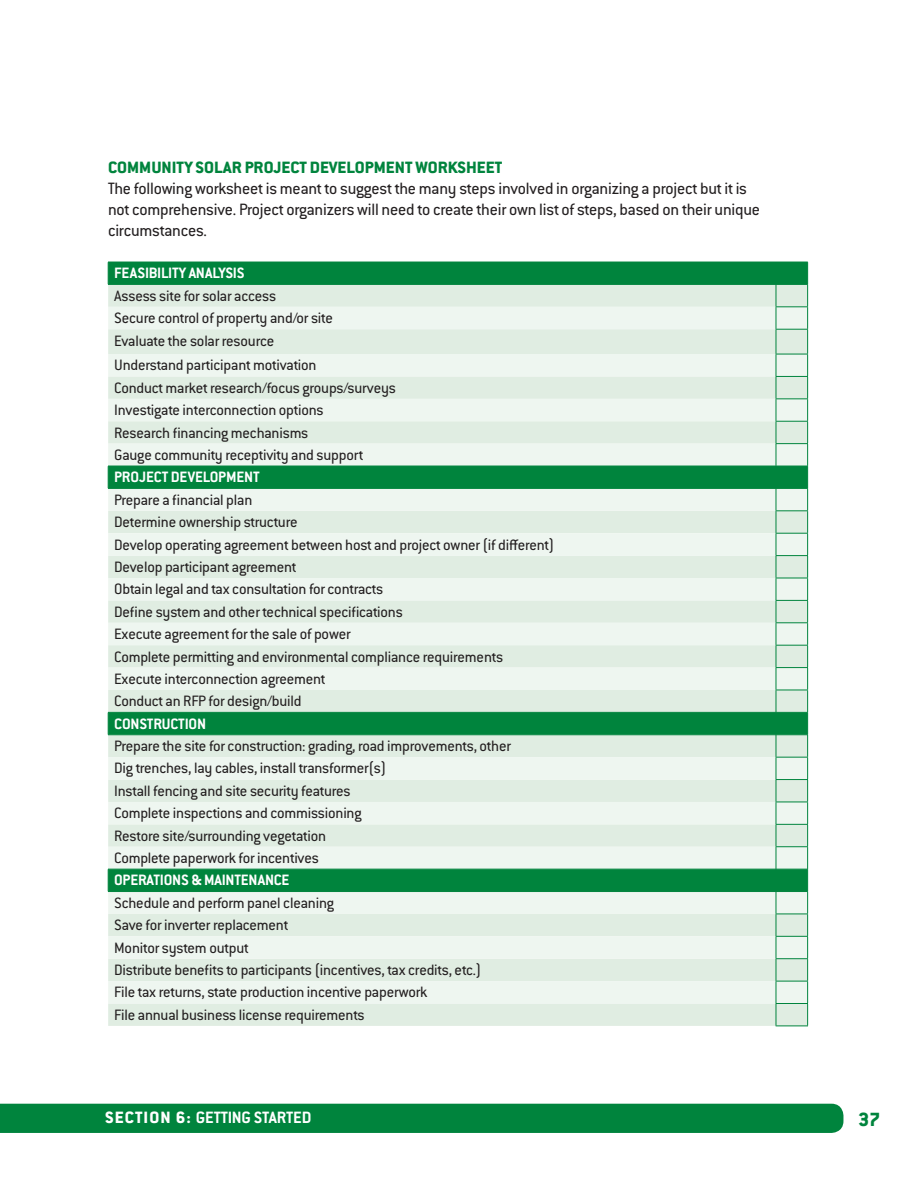
<style>
.page{position:relative;width:918px;height:1188px;background:#fff}
.page>*{position:absolute;margin:0;border:0;box-sizing:border-box;transform-origin:0 0}
.t1{font:800 21px "Conduit ITC Std";color:#00843d}
.t2{font:18px/21px "Conduit ITC Std";letter-spacing:-.01em;color:#231f20}
.t3{font:800 18px "Conduit ITC Std";color:#00843d}
.t4{font:700 18px "Conduit ITC Std";letter-spacing:-.01em;color:#fff}
.t5{font:16.5px/22.4px "Conduit ITC Std";letter-spacing:-.01em;color:#231f20}
.t6{font:700 16.5px "Conduit ITC Std";letter-spacing:-.01em;color:#fff}
.s1{font-weight:800}
</style>
<div class="page">
<div style="left:0;top:1104px;width:843px;height:29px;background:#00843d"></div>
<div style="left:109px;top:263px;width:698px;height:21px;background:#00843d"></div>
<div style="left:108px;top:285px;width:699px;height:741px;background:#e0ede2"></div>
<svg style="left:108px;top:307px;width:699px;height:697px"></svg>
<svg style="left:108px;top:263px;width:1px;height:21px"></svg>
<hr style="left:108px;top:262px;width:668px;height:1px;background:#00843d">
<hr style="left:776px;top:262px;width:32px;height:1px;background:#00843d">
<hr style="left:108px;top:284px;width:668px;height:1px;background:#00843d">
<hr style="left:776px;top:284px;width:32px;height:1px;background:#00843d">
<hr style="left:776px;top:306px;width:32px;height:1px;background:#00843d">
<hr style="left:776px;top:329px;width:32px;height:1px;background:#00843d">
<hr style="left:776px;top:354px;width:32px;height:1px;background:#00843d">
<hr style="left:776px;top:376px;width:32px;height:1px;background:#00843d">
<hr style="left:776px;top:398px;width:32px;height:1px;background:#00843d">
<hr style="left:776px;top:421px;width:32px;height:1px;background:#00843d">
<hr style="left:776px;top:443px;width:32px;height:1px;background:#00843d">
<svg style="left:108px;top:467px;width:1px;height:21px"></svg>
<hr style="left:108px;top:466px;width:668px;height:1px;background:#00843d">
<hr style="left:776px;top:466px;width:32px;height:1px;background:#00843d">
<hr style="left:108px;top:488px;width:668px;height:1px;background:#00843d">
<hr style="left:776px;top:488px;width:32px;height:1px;background:#00843d">
<hr style="left:776px;top:510px;width:32px;height:1px;background:#00843d">
<hr style="left:776px;top:533px;width:32px;height:1px;background:#00843d">
<hr style="left:776px;top:555px;width:32px;height:1px;background:#00843d">
<hr style="left:776px;top:578px;width:32px;height:1px;background:#00843d">
<hr style="left:776px;top:600px;width:32px;height:1px;background:#00843d">
<hr style="left:776px;top:622px;width:32px;height:1px;background:#00843d">
<hr style="left:776px;top:645px;width:32px;height:1px;background:#00843d">
<hr style="left:776px;top:667px;width:32px;height:1px;background:#00843d">
<hr style="left:776px;top:690px;width:32px;height:1px;background:#00843d">
<svg style="left:108px;top:713px;width:1px;height:22px"></svg>
<hr style="left:108px;top:712px;width:668px;height:1px;background:#00843d">
<hr style="left:776px;top:712px;width:32px;height:1px;background:#00843d">
<hr style="left:108px;top:735px;width:668px;height:1px;background:#00843d">
<hr style="left:776px;top:735px;width:32px;height:1px;background:#00843d">
<hr style="left:776px;top:757px;width:32px;height:1px;background:#00843d">
<hr style="left:776px;top:779px;width:32px;height:1px;background:#00843d">
<hr style="left:776px;top:802px;width:32px;height:1px;background:#00843d">
<hr style="left:776px;top:824px;width:32px;height:1px;background:#00843d">
<hr style="left:776px;top:846px;width:32px;height:1px;background:#00843d">
<svg style="left:108px;top:870px;width:1px;height:21px"></svg>
<hr style="left:108px;top:869px;width:668px;height:1px;background:#00843d">
<hr style="left:776px;top:869px;width:32px;height:1px;background:#00843d">
<hr style="left:108px;top:891px;width:668px;height:1px;background:#00843d">
<hr style="left:776px;top:891px;width:32px;height:1px;background:#00843d">
<hr style="left:776px;top:914px;width:32px;height:1px;background:#00843d">
<svg style="left:776px;top:263px;width:1px;height:763px"></svg>
<hr style="left:776px;top:936px;width:32px;height:1px;background:#00843d">
<svg style="left:807px;top:262px;width:1px;height:764px"></svg>
<hr style="left:776px;top:958px;width:32px;height:1px;background:#00843d">
<hr style="left:776px;top:981px;width:32px;height:1px;background:#00843d">
<hr style="left:776px;top:1003px;width:32px;height:1px;background:#00843d">
<hr style="left:776px;top:1026px;width:32px;height:1px;background:#00843d">
<p class="t3" style="left:108px;top:157px;width:396px">COMMUNITY SOLAR PROJECT DEVELOPMENT WORKSHEET</p>
<p class="t2" style="left:108px;top:178px;width:654px">The following worksheet is meant to suggest the many steps involved in organizing a project but it is not comprehensive. Project organizers will need to create their own list of steps, based on their unique circumstances.</p>
<p class="t6" style="left:114px;top:263px;width:132px">FEASIBILITY ANALYSIS</p>
<p class="t5" style="left:114px;top:284px;width:220px">Assess site for solar access<br>Secure control of property and/or site<br>Evaluate the solar resource</p>
<p class="t5" style="left:114px;top:354px;width:283px">Understand participant motivation<br>Conduct market research/focus groups/surveys Investigate interconnection options<br>Research financing mechanisms<br>Gauge community receptivity and support</p>
<p class="t6" style="left:114px;top:467px;width:147px">PROJECT DEVELOPMENT</p>
<p class="t5" style="left:114px;top:488px;width:442px">Prepare a financial plan<br>Determine ownership structure<br>Develop operating agreement between host and project owner (if different)<br>Develop participant agreement<br>Obtain legal and tax consultation for contracts<br>Define system and other technical specifications<br>Execute agreement for the sale of power<br>Complete permitting and environmental compliance requirements Execute interconnection agreement<br>Conduct an RFP for design/build</p>
<p class="t6" style="left:114px;top:714px;width:93px">CONSTRUCTION</p>
<p class="t5" style="left:114px;top:734px;width:398px">Prepare the site for construction: grading, road improvements, other Dig trenches, lay cables, install transformer(s)<br>Install fencing and site security features<br>Complete inspections and commissioning<br>Restore site/surrounding vegetation<br>Complete paperwork for incentives</p>
<p class="t6" style="left:114px;top:870px;width:177px">OPERATIONS &amp; MAINTENANCE</p>
<p class="t5" style="left:114px;top:891px;width:369px">Schedule and perform panel cleaning<br>Save for inverter replacement<br>Monitor system output<br>Distribute benefits to participants (incentives, tax credits, etc.)<br>File tax returns, state production incentive paperwork<br>File annual business license requirements</p>
<p class="t4" style="left:105px;top:1107px;width:208px"><span class="s1">SECTION 6:</span> GETTING STARTED</p>
<p class="t1" style="left:858px;top:1107px;width:24px">37</p>
</div>
